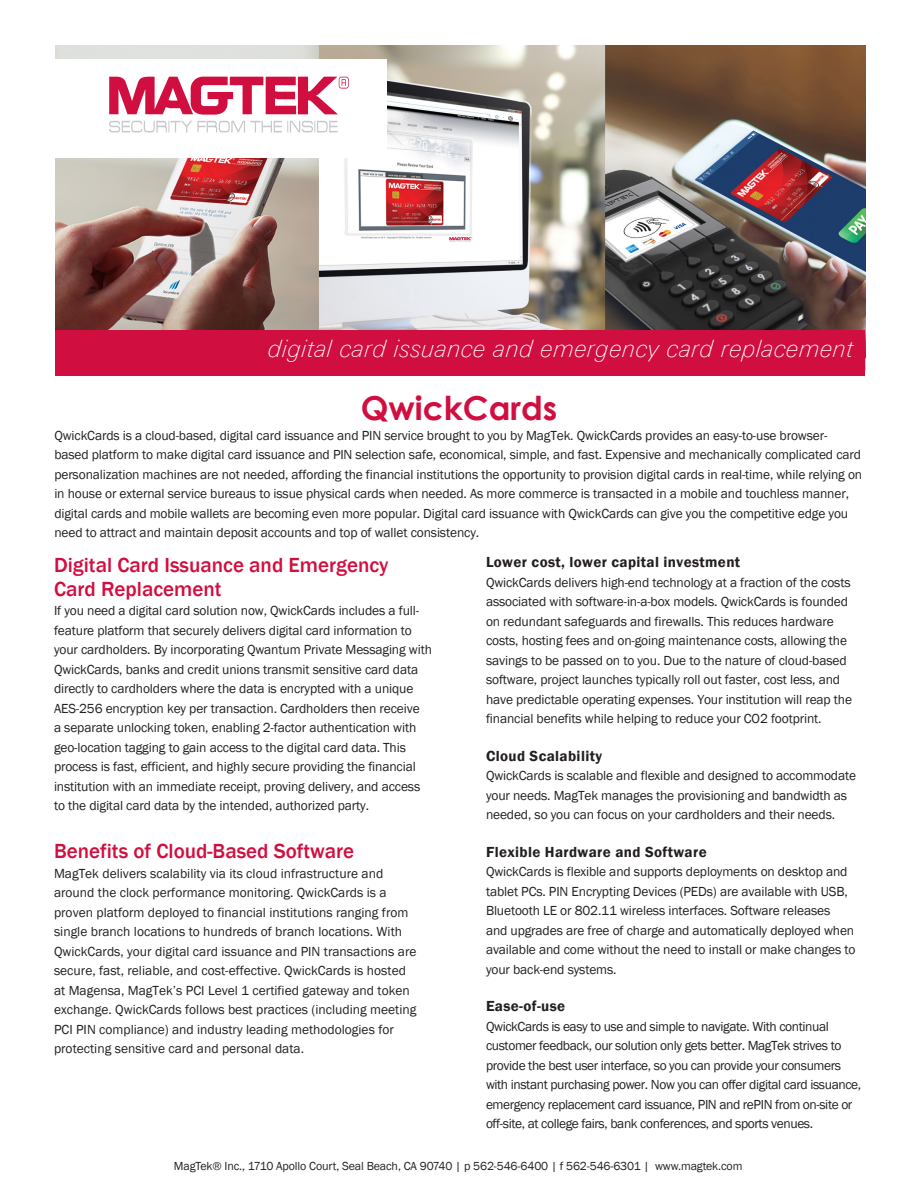
<style>
.page{position:relative;width:918px;height:1188px;background:#fff}
.page>*{position:absolute;margin:0;border:0;box-sizing:border-box;transform-origin:0 0}
.t1{font:700 33px "Century Gothic";color:#d10e40}
.t2{font:24px "Linotype Univers 231 Thin It";letter-spacing:.025em;color:#fff}
.t3{font:500 21px/24px "Franklin Gothic";color:#d10e40}
.t4{font:600 15px "Franklin Gothic";letter-spacing:.025em;color:#231f20}
.t5{font:13.5px/19.5px "Franklin Gothic";letter-spacing:-.01em;color:#231f20}
.t6{font:13.5px/19.5px "Franklin Gothic";letter-spacing:-.03em;color:#231f20}
.Address{font:12px "Franklin Gothic";letter-spacing:-.01em;color:#231f20}
</style>
<div class="page">
<img style="left:55px;top:46px;width:810px;height:284px">
<div style="left:54px;top:59px;width:332px;height:99px;background:#fff"></div>
<svg style="left:109px;top:77px;width:240px;height:38px"></svg>
<svg style="left:109px;top:121px;width:229px;height:11px"></svg>
<div style="left:55px;top:330px;width:810px;height:46px;background:#d10e40"></div>
<p class="t2" style="left:268px;top:335px;width:587px">digital card issuance and emergency card replacement</p>
<p class="t1" style="left:361px;top:383px;width:198px">QwickCards</p>
<p class="t5" style="left:54px;top:426px;width:809px">QwickCards is a cloud-based, digital card issuance and PIN service brought to you by MagTek. QwickCards provides an easy-to-use browser&shy;based platform to make digital card issuance and PIN selection safe, economical, simple, and fast. Expensive and mechanically complicated card personalization machines are not needed, affording the financial institutions the opportunity to provision digital cards in real-time, while relying on in house or external service bureaus to issue physical cards when needed. As more commerce is transacted in a mobile and touchless manner, digital cards and mobile wallets are becoming even more popular. Digital card issuance with QwickCards can give you the competitive edge you need to attract and maintain deposit accounts and top of wallet consistency.</p>
<p class="t3" style="left:54px;top:553px;width:336px">Digital Card Issuance and Emergency<br>Card Replacement</p>
<p class="t5" style="left:54px;top:601px;width:379px">If you need a digital card solution now, QwickCards includes a full&shy;feature platform that securely delivers digital card information to your cardholders. By incorporating Qwantum Private Messaging with QwickCards, banks and credit unions transmit sensitive card data directly to cardholders where the data is encrypted with a unique AES-256 encryption key per transaction. Cardholders then receive<br>a separate unlocking token, enabling 2-factor authentication with geo-location tagging to gain access to the digital card data. This process is fast, efficient, and highly secure providing the financial institution with an immediate receipt, proving delivery, and access to the digital card data by the intended, authorized party.</p>
<p class="t3" style="left:54px;top:839px;width:302px">Benefits of Cloud-Based Software</p>
<p class="t5" style="left:54px;top:864px;width:364px">MagTek delivers scalability via its cloud infrastructure and around the clock performance monitoring. QwickCards is a proven platform deployed to financial institutions ranging from single branch locations to hundreds of branch locations. With QwickCards, your digital card issuance and PIN transactions are secure, fast, reliable, and cost-effective. QwickCards is hosted at Magensa, MagTek’s PCI Level 1 certified gateway and token exchange. QwickCards follows best practices (including meeting PCI PIN compliance) and industry leading methodologies for protecting sensitive card and personal data.</p>
<p class="t4" style="left:486px;top:553px;width:256px">Lower cost, lower capital investment</p>
<p class="t5" style="left:486px;top:573px;width:368px">QwickCards delivers high-end technology at a fraction of the costs associated with software-in-a-box models. QwickCards is founded on redundant safeguards and firewalls. This reduces hardware costs, hosting fees and on-going maintenance costs, allowing the savings to be passed on to you. Due to the nature of cloud-based software, project launches typically roll out faster, cost less, and have predictable operating expenses. Your institution will reap the financial benefits while helping to reduce your CO2 footprint.</p>
<p class="t4" style="left:486px;top:747px;width:118px">Cloud Scalability</p>
<p class="t5" style="left:486px;top:766px;width:372px">QwickCards is scalable and flexible and designed to accommodate your needs. MagTek manages the provisioning and bandwidth as needed, so you can focus on your cardholders and their needs.</p>
<p class="t4" style="left:486px;top:843px;width:222px">Flexible Hardware and Software</p>
<p class="t5" style="left:486px;top:862px;width:371px">QwickCards is flexible and supports deployments on desktop and tablet PCs. PIN Encrypting Devices (PEDs) are available with USB, Bluetooth LE or 802.11 wireless interfaces. Software releases<br>and upgrades are free of charge and automatically deployed when available and come without the need to install or make changes to your back-end systems.</p>
<p class="t4" style="left:486px;top:997px;width:81px">Ease-of-use</p>
<p class="t6" style="left:486px;top:1017px;width:377px">QwickCards is easy to use and simple to navigate. With continual customer feedback, our solution only gets better. MagTek strives to provide the best user interface, so you can provide your consumers with instant purchasing power. Now you can offer digital card issuance, emergency replacement card issuance, PIN and rePIN from on-site or off-site, at college fairs, bank conferences, and sports venues.</p>
<p class="Address" style="left:174px;top:1159px;width:570px">MagTek® Inc., 1710 Apollo Court, Seal Beach, CA 90740 | p 562-546-6400 | f 562-546-6301 | www.magtek.com</p>
</div>
